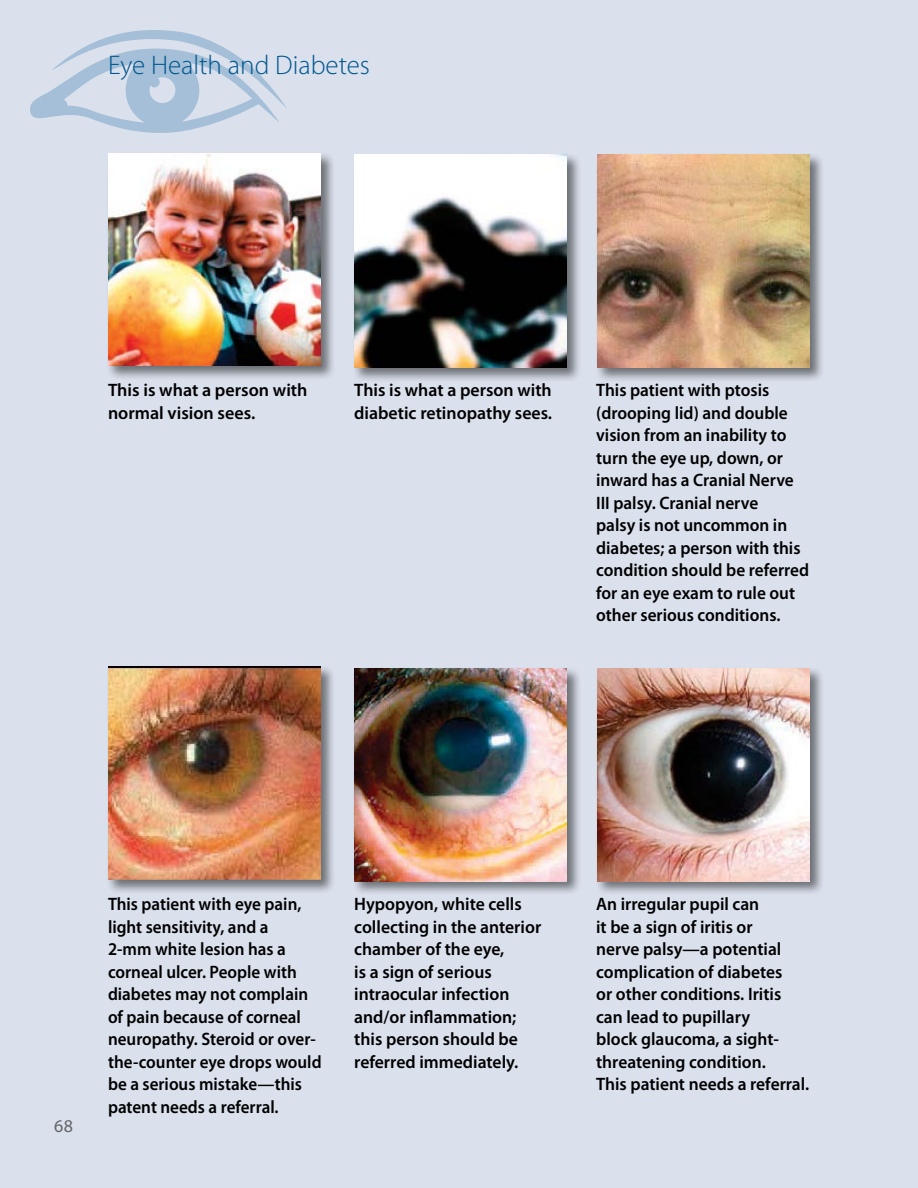
<style>
.page{position:relative;width:918px;height:1188px;background:#dae0ec}
.page>*{position:absolute;margin:0;border:0;box-sizing:border-box;transform-origin:0 0}
.t1{font:300 27px "Myriad Pro";color:#00578f}
.t2{font:600 18px/22.5px "Myriad Pro";color:#000}
.t3{font:600 18px/22.5px "Myriad Pro";color:#000;scale:.96 1}
.t4{font:600 18px/22.5px "Myriad Pro";color:#000;scale:.95 1}
.t5{font:18px "Myriad Pro";color:#636466}
</style>
<div class="page">
<svg style="left:30px;top:30px;width:256px;height:103px"></svg>
<div style="left:106px;top:151px;width:230px;height:230px;background:#000;opacity:.5"></div>
<img style="left:108px;top:153px;width:213px;height:213px">
<div style="left:595px;top:152px;width:230px;height:231px;background:#000;opacity:.5"></div>
<div style="left:352px;top:152px;width:230px;height:231px;background:#000;opacity:.5"></div>
<img style="left:354px;top:154px;width:213px;height:213px">
<img style="left:597px;top:154px;width:213px;height:213px">
<div style="left:106px;top:665px;width:230px;height:230px;background:#000;opacity:.5"></div>
<img style="left:108px;top:667px;width:213px;height:213px">
<div style="left:595px;top:666px;width:230px;height:230px;background:#000;opacity:.5"></div>
<div style="left:352px;top:666px;width:230px;height:230px;background:#000;opacity:.5"></div>
<img style="left:354px;top:668px;width:213px;height:213px">
<img style="left:597px;top:668px;width:213px;height:213px">
<h1 class="t1" style="left:108px;top:50px;width:264px">Eye Health and Diabetes</h1>
<p class="t2" style="left:108px;top:379px;width:201px">This is what a person with normal vision sees.</p>
<p class="t2" style="left:354px;top:379px;width:199px">This is what a person with diabetic retinopathy sees.</p>
<p class="t3" style="left:596px;top:379px;width:223px">This patient with ptosis (drooping lid) and double vision from an inability to turn the eye up, down, or inward has a Cranial Nerve<br>III palsy. Cranial nerve<br>palsy is not uncommon in diabetes; a person with this condition should be referred for an eye exam to rule out other serious conditions.</p>
<p class="t5" style="left:54px;top:1115px;width:20px">68</p>
<p class="t4" style="left:108px;top:892px;width:226px">This patient with eye pain, light sensitivity, and a<br>2-mm white lesion has a corneal ulcer. People with diabetes may not complain of pain because of corneal neuropathy. Steroid or over&shy;the-counter eye drops would be a serious mistake—this patent needs a referral.</p>
<p class="t2" style="left:354px;top:892px;width:189px">Hypopyon, white cells collecting in the anterior chamber of the eye,<br>is a sign of serious intraocular infection and/or inflammation; this person should be referred immediately.</p>
<p class="t2" style="left:596px;top:892px;width:215px">An irregular pupil can<br>it be a sign of iritis or<br>nerve palsy—a potential complication of diabetes<br>or other conditions. Iritis can lead to pupillary<br>block glaucoma, a sight&shy;threatening condition.<br>This patient needs a referral.</p>
</div>
